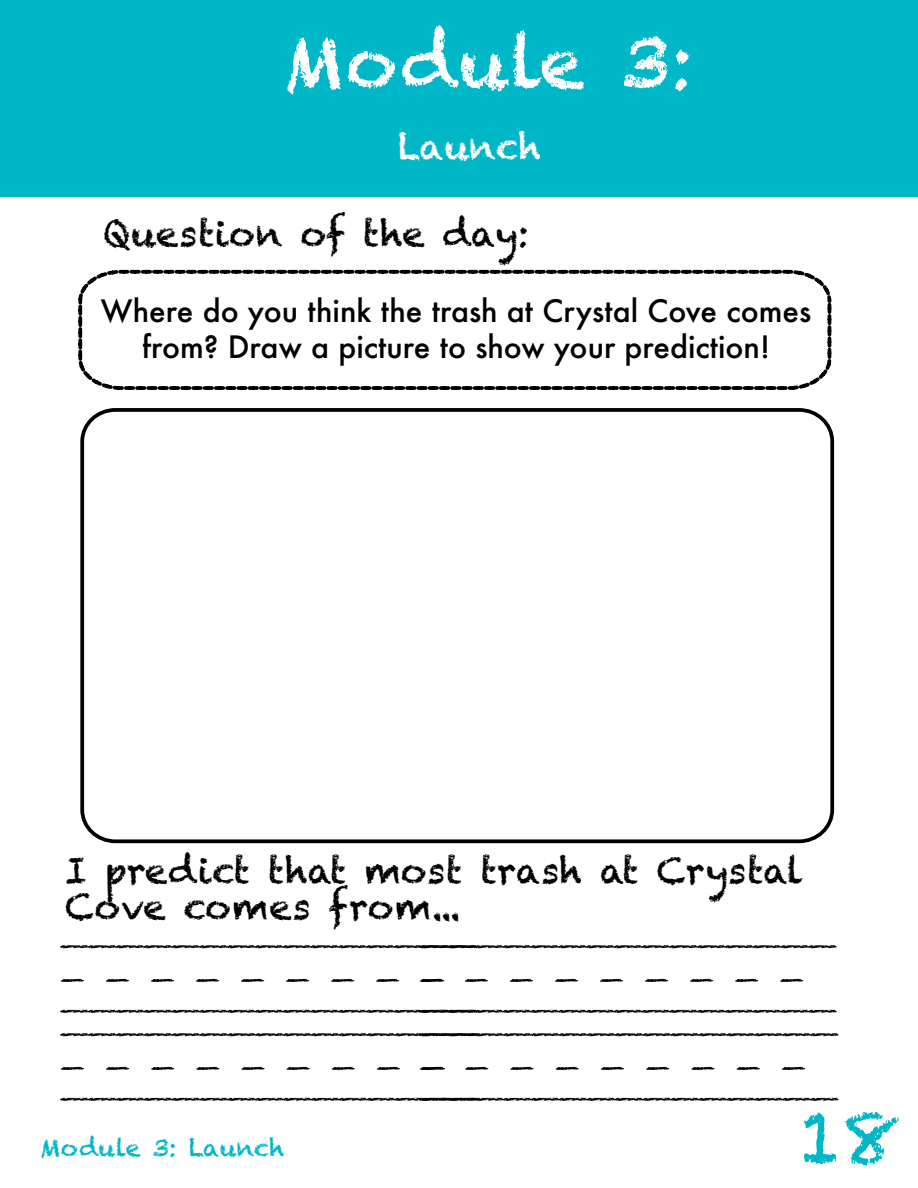
<style>
.page{position:relative;width:918px;height:1188px;background:#fff}
.page>*{position:absolute;margin:0;border:0;box-sizing:border-box;transform-origin:0 0}
.t1{font:72px "font 0000000029 ba 93 f 0";letter-spacing:.025em;color:#fff}
.t2{font:72px "font 0000000029 ba 93 f 0";color:#00b7c7}
.t3{font:36px/36px "font 0000000029 ba 93 f 0";color:#000}
.t4{font:36px "font 0000000029 ba 93 f 0";color:#fff}
.t5{font:30px/36px "font 0000000029 ba 93 f 0";color:#000;text-align:center}
.t6{font:24px "font 0000000029 ba 93 f 0";letter-spacing:.01em;color:#00b7c7}
</style>
<div class="page">
<svg style="left:78px;top:269px;width:754px;height:121px"></svg>
<div style="left:0;top:0;width:918px;height:197px;background:#00b7c7"></div>
<img style="left:60px;top:1033px;width:360px;height:68px">
<img style="left:420px;top:1033px;width:418px;height:68px">
<img style="left:60px;top:945px;width:359px;height:67px">
<img style="left:419px;top:945px;width:418px;height:67px">
<div style="left:80px;top:408px;width:754px;height:435px;border:4px solid #000;border-radius:32px"></div>
<h1 class="t1" style="left:283px;top:17px;width:412px">Module 3:</h1>
<p class="t4" style="left:398px;top:124px;width:145px">Launch</p>
<p class="t3" style="left:103px;top:215px;width:427px">Question of the day:</p>
<p class="t5" style="left:101px;top:292px;width:712px">Where do you think the trash at Crystal Cove comes from? Draw a picture to show your prediction!</p>
<p class="t3" style="left:65px;top:853px;width:740px">I predict that most trash at Crystal<br>Cove comes from...</p>
<p class="t6" style="left:40px;top:1132px;width:246px">Module 3: Launch</p>
<h1 class="t2" style="left:798px;top:1092px;width:103px">18</h1>
</div>
